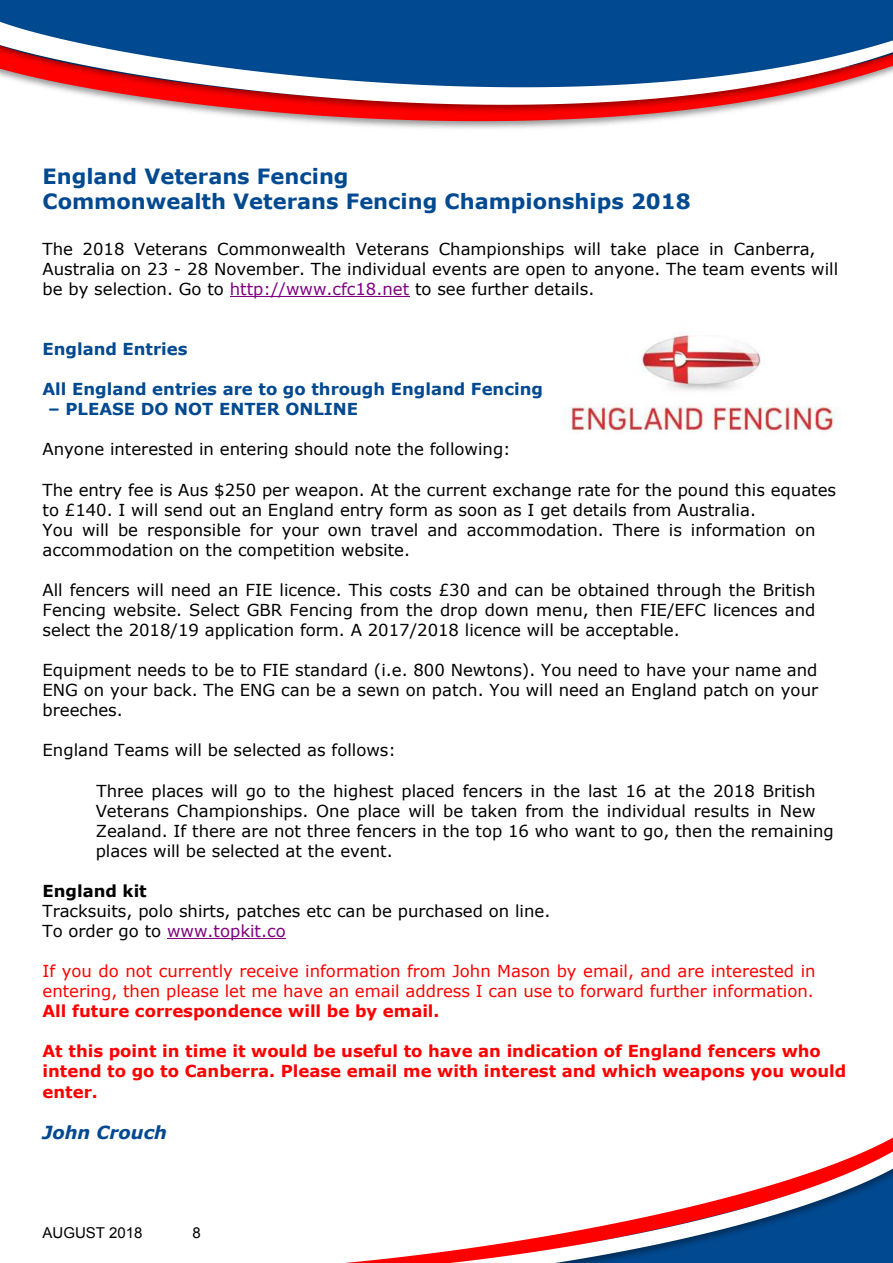
<style>
.page{position:relative;width:893px;height:1263px;background:#fff}
.page>*{position:absolute;margin:0;border:0;box-sizing:border-box;transform-origin:0 0}
.t1{font:700 21px/25.5px "Verdana";color:#014990}
.t2{font:italic 700 18px "Verdana";color:#014990}
.t3{font:16.5px/20.1px "Verdana";color:#000}
.t4{font:700 16.5px/20.1px "Verdana";color:#f00}
.t5{font:16.5px/20.1px "Verdana";color:#f00}
.t6{font:700 16.5px "Verdana";color:#014990}
.t7{font:700 16.5px "Verdana";color:#000}
.t8{font:15px "Arial";color:#000}
.s1{color:#800080}
</style>
<div class="page">
<img style="left:0;top:0;width:893px;height:129px">
<svg style="left:0;top:14px;width:893px;height:91px;fill:#014990"></svg>
<svg style="left:345px;top:1137px;width:548px;height:126px"></svg>
<hr style="left:230px;top:296px;width:179px;height:1px;background:#800080">
<hr style="left:167px;top:938px;width:119px;height:1px;background:#800080">
<img style="left:563px;top:332px;width:277px;height:99px">
<p class="t1" style="left:43px;top:165px;width:650px">England Veterans Fencing<br>Commonwealth Veterans Fencing Championships 2018</p>
<p class="t3" style="left:43px;top:240px;width:797px">The 2018 Veterans Commonwealth Veterans Championships will take place in Canberra,<br>Australia on 23 - 28 November. The individual events are open to anyone. The team events will be by selection. Go to <span class="s1">http://www.cfc18.net</span> to see further details.</p>
<p class="t6" style="left:43px;top:342px;width:147px">England Entries</p>
<p class="t6" style="left:43px;top:383px;width:502px">All England entries are to go through England Fencing</p>
<p class="t6" style="left:48px;top:403px;width:312px">– PLEASE DO NOT ENTER ONLINE</p>
<p class="t3" style="left:43px;top:441px;width:470px">Anyone interested in entering should note the following:</p>
<p class="t3" style="left:43px;top:481px;width:795px">The entry fee is Aus $250 per weapon. At the current exchange rate for the pound this equates to £140. I will send out an England entry form as soon as I get details from Australia.<br>You will be responsible for your own travel and accommodation. There is information on accommodation on the competition website.</p>
<p class="t3" style="left:43px;top:581px;width:775px;text-align:justify">All fencers will need an FIE licence. This costs £30 and can be obtained through the British Fencing website. Select GBR Fencing from the drop down menu, then FIE/EFC licences and select the 2018/19 application form. A 2017/2018 licence will be acceptable.</p>
<p class="t3" style="left:43px;top:661px;width:777px;text-align:justify">Equipment needs to be to FIE standard (i.e. 800 Newtons). You need to have your name and ENG on your back. The ENG can be a sewn on patch. You will need an England patch on your breeches.</p>
<p class="t3" style="left:43px;top:742px;width:355px">England Teams will be selected as follows:</p>
<p class="t3" style="left:96px;top:782px;width:740px">Three places will go to the highest placed fencers in the last 16 at the 2018 British Veterans Championships. One place will be taken from the individual results in New Zealand. If there are not three fencers in the top 16 who want to go, then the remaining places will be selected at the event.</p>
<p class="t7" style="left:43px;top:884px;width:106px">England kit</p>
<p class="t3" style="left:43px;top:902px;width:509px">Tracksuits, polo shirts, patches etc can be purchased on line.<br>To order go to <span class="s1">www.topkit.co</span></p>
<p class="t5" style="left:43px;top:962px;width:775px">If you do not currently receive information from John Mason by email, and are interested in entering, then please let me have an email address I can use to forward further information.</p>
<p class="t4" style="left:43px;top:1002px;width:399px">All future correspondence will be by email.</p>
<p class="t4" style="left:43px;top:1043px;width:805px">At this point in time it would be useful to have an indication of England fencers who intend to go to Canberra. Please email me with interest and which weapons you would enter.</p>
<p class="t2" style="left:43px;top:1126px;width:126px">John Crouch</p>
<p class="t8" style="left:43px;top:1227px;width:102px">AUGUST 2018</p>
<p class="t8" style="left:193px;top:1227px;width:10px">8</p>
</div>
